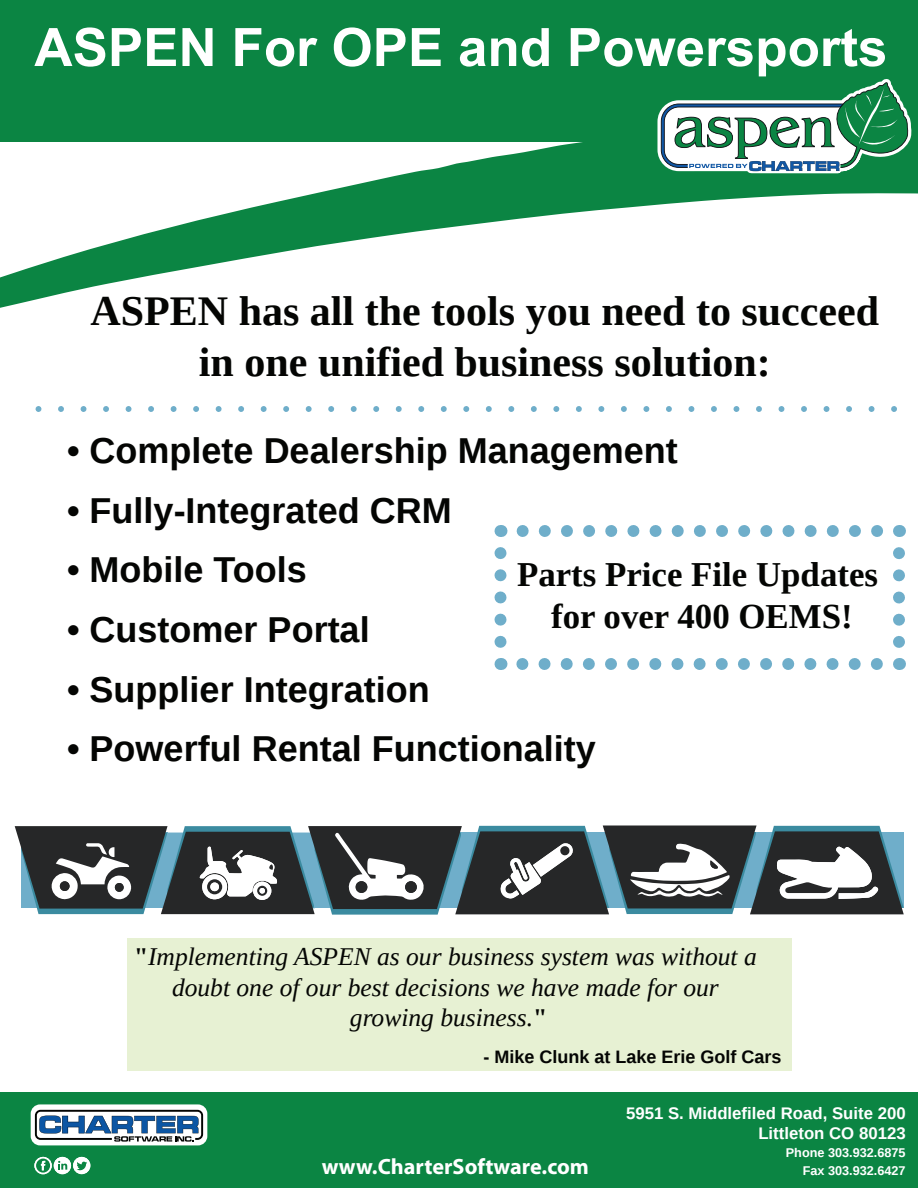
<style>
.page{position:relative;width:918px;height:1188px;background:#fff}
.page>*{position:absolute;margin:0;border:0;box-sizing:border-box;transform-origin:0 0}
.t1{font:700 52.95px "Arial";color:#fff}
.t2{font:700 42px/50.4px "Liberation Serif";color:#040503;text-align:center}
.t3{font:700 36px/59.7px "Liberation Sans";color:#040503}
.t4{font:700 34.8px/41.8px "Liberation Serif";color:#040503;text-align:center}
.t5{font:italic 25.5px/30.6px "Liberation Serif";color:#040503;text-align:center}
.t6{font:700 22.2px "Myriad Pro";color:#fff}
.t7{font:700 18px "Liberation Sans";color:#040503}
.t8{font:700 16.8px/20.1px "Liberation Sans";color:#fff;text-align:right}
.t9{font:700 12.75px "Liberation Sans";color:#fff}
.s1{font-weight:700;font-style:normal}
</style>
<div class="page">
<svg style="left:0;top:141px;width:918px;height:167px"></svg>
<div style="left:0;top:0;width:918px;height:141px;background:#0b8543"></div>
<div style="left:0;top:1093px;width:918px;height:95px;background:#0b8543"></div>
<div style="left:127px;top:938px;width:664px;height:133px;background:#e7f1d3"></div>
<svg style="left:34px;top:1157px;width:56px;height:17px"></svg>
<svg style="left:15px;top:826px;width:889px;height:89px"></svg>
<svg style="left:657px;top:79px;width:255px;height:94px"></svg>
<svg style="left:31px;top:1104px;width:176px;height:41px;background:#eff4f1"></svg>
<svg style="left:35px;top:1110px;width:168px;height:32px;background:#849ab2"></svg>
<svg style="left:516px;top:658px;width:361px;height:12px"></svg>
<svg style="left:501px;top:658px;width:1px;height:12px"></svg>
<svg style="left:495px;top:525px;width:12px;height:117px"></svg>
<svg style="left:523px;top:525px;width:360px;height:12px"></svg>
<svg style="left:899px;top:525px;width:1px;height:12px"></svg>
<svg style="left:893px;top:553px;width:12px;height:117px"></svg>
<svg style="left:39px;top:406px;width:858px;height:6px"></svg>
<h1 class="t1" style="left:34px;top:27px;width:855px">ASPEN For OPE and Powersports</h1>
<p class="t2" style="left:91px;top:290px;width:790px">ASPEN has all the tools you need to succeed in one unified business solution:</p>
<p class="t3" style="left:67px;top:424px;width:612px">ï Complete Dealership Management ï Fully-Integrated CRM<br>ï Mobile Tools<br>ï Customer Portal<br>ï Supplier Integration<br>ï Powerful Rental Functionality</p>
<p class="t4" style="left:517px;top:557px;width:363px">Parts Price File Updates for over 400 OEMS!</p>
<p class="t5" style="left:134px;top:943px;width:624px"><span class="s1">"</span>Implementing ASPEN as our business system was without a doubt one of our best decisions we have made for our growing business.<span class="s1">"</span></p>
<p class="t7" style="left:483px;top:1049px;width:300px">- Mike Clunk at Lake Erie Golf Cars</p>
<p class="t6" style="left:322px;top:1154px;width:269px">www.CharterSoftware.com</p>
<p class="t8" style="left:626px;top:1105px;width:281px">5951 S. Middlefiled Road, Suite 200<br>Littleton CO 80123</p>
<p class="t9" style="left:803px;top:1165px;width:104px">Fax 303.932.6427</p>
<p class="t9" style="left:786px;top:1148px;width:121px">Phone 303.932.6875</p>
</div>
